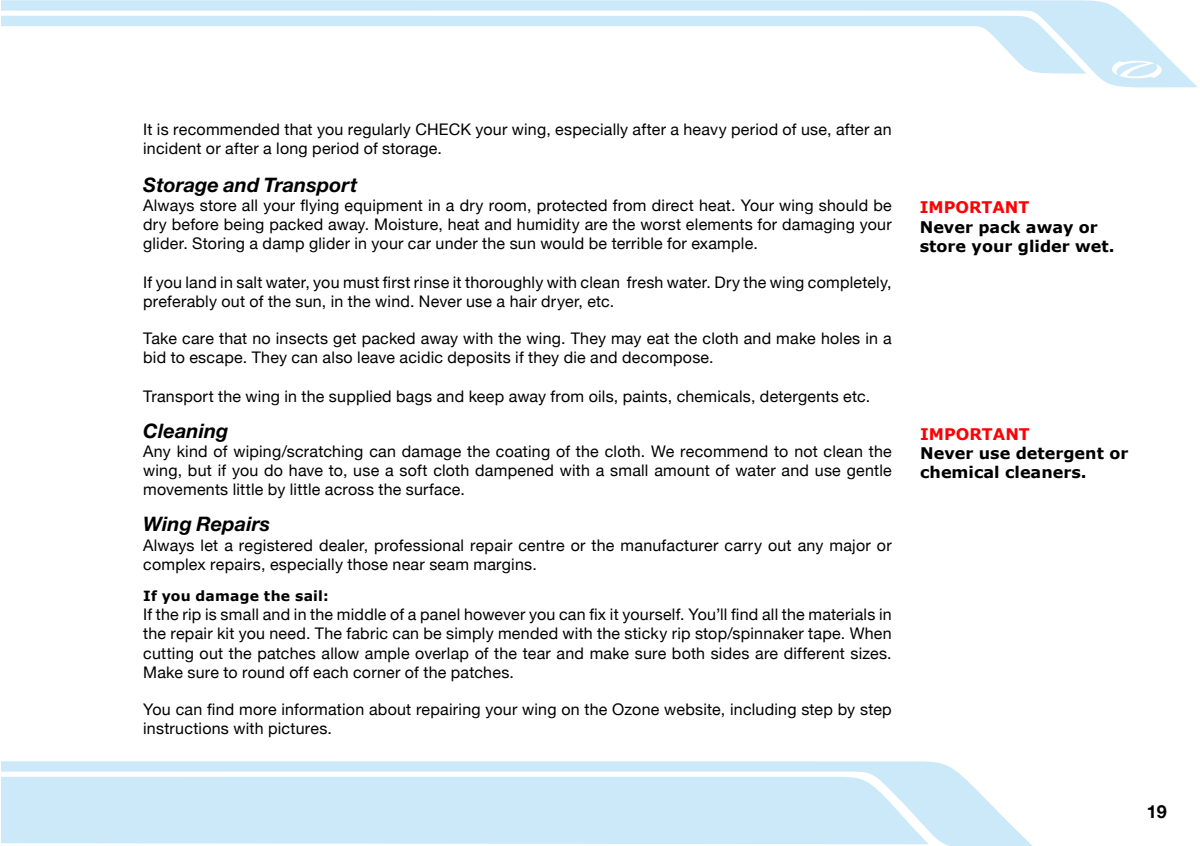
<style>
.page{position:relative;width:1200px;height:846px;background:#fff}
.page>*{position:absolute;margin:0;border:0;box-sizing:border-box;transform-origin:0 0}
.t1{font:italic 700 20px "Helvetica Neue LT Std";letter-spacing:.005em;color:#000}
.t2{font:700 18px "Helvetica Neue";color:#000}
.t3{font:16px/19.2px "Helvetica Neue";letter-spacing:.015em;color:#000}
.t4{font:700 16px/19.2px "Verdana";color:#000}
.t5{font:700 16px "Verdana";color:#ff0005}
.t6{font:700 14px "Verdana";letter-spacing:.015em;color:#000}
</style>
<div class="page">
<svg style="left:1px;top:761px;width:1031px;height:85px;background:#d2ebfa"></svg>
<svg style="left:1px;top:0;width:1196px;height:88px"></svg>
<svg style="left:1px;top:16px;width:1085px;height:58px"></svg>
<svg style="left:1110px;top:60px;width:55px;height:18px"></svg>
<p class="t3" style="left:143px;top:120px;width:749px">It is recommended that you regularly CHECK your wing, especially after a heavy period of use, after an incident or after a long period of storage.</p>
<p class="t1" style="left:143px;top:172px;width:216px">Storage and Transport</p>
<p class="t3" style="left:143px;top:195px;width:750px;text-align:justify">Always store all your flying equipment in a dry room, protected from direct heat. Your wing should be dry before being packed away. Moisture, heat and humidity are the worst elements for damaging your glider. Storing a damp glider in your car under the sun would be terrible for example.</p>
<p class="t3" style="left:143px;top:272px;width:749px">If you land in salt water, you must first rinse it thoroughly with clean fresh water. Dry the wing completely, preferably out of the sun, in the wind. Never use a hair dryer, etc.</p>
<p class="t3" style="left:143px;top:329px;width:750px">Take care that no insects get packed away with the wing. They may eat the cloth and make holes in a bid to escape. They can also leave acidic deposits if they die and decompose.</p>
<p class="t3" style="left:143px;top:386px;width:728px">Transport the wing in the supplied bags and keep away from oils, paints, chemicals, detergents etc.</p>
<p class="t1" style="left:143px;top:418px;width:87px">Cleaning</p>
<p class="t3" style="left:143px;top:441px;width:750px;text-align:justify">Any kind of wiping/scratching can damage the coating of the cloth. We recommend to not clean the wing, but if you do have to, use a soft cloth dampened with a small amount of water and use gentle movements little by little across the surface.</p>
<p class="t1" style="left:143px;top:512px;width:129px">Wing Repairs</p>
<p class="t3" style="left:143px;top:535px;width:750px">Always let a registered dealer, professional repair centre or the manufacturer carry out any major or complex repairs, especially those near seam margins.</p>
<p class="t6" style="left:143px;top:586px;width:187px">If you damage the sail:</p>
<p class="t3" style="left:143px;top:605px;width:749px;text-align:justify">If the rip is small and in the middle of a panel however you can fix it yourself. You’ll find all the materials in the repair kit you need. The fabric can be simply mended with the sticky rip stop/spinnaker tape. When cutting out the patches allow ample overlap of the tear and make sure both sides are different sizes.<br>Make sure to round off each corner of the patches.</p>
<p class="t3" style="left:143px;top:699px;width:750px">You can find more information about repairing your wing on the Ozone website, including step by step instructions with pictures.</p>
<p class="t5" style="left:919px;top:196px;width:111px">IMPORTANT</p>
<p class="t4" style="left:919px;top:217px;width:196px">Never pack away or store your glider wet.</p>
<p class="t5" style="left:920px;top:422px;width:111px">IMPORTANT</p>
<p class="t4" style="left:920px;top:443px;width:210px">Never use detergent or chemical cleaners.</p>
<p class="t2" style="left:1146px;top:800px;width:22px">19</p>
</div>
